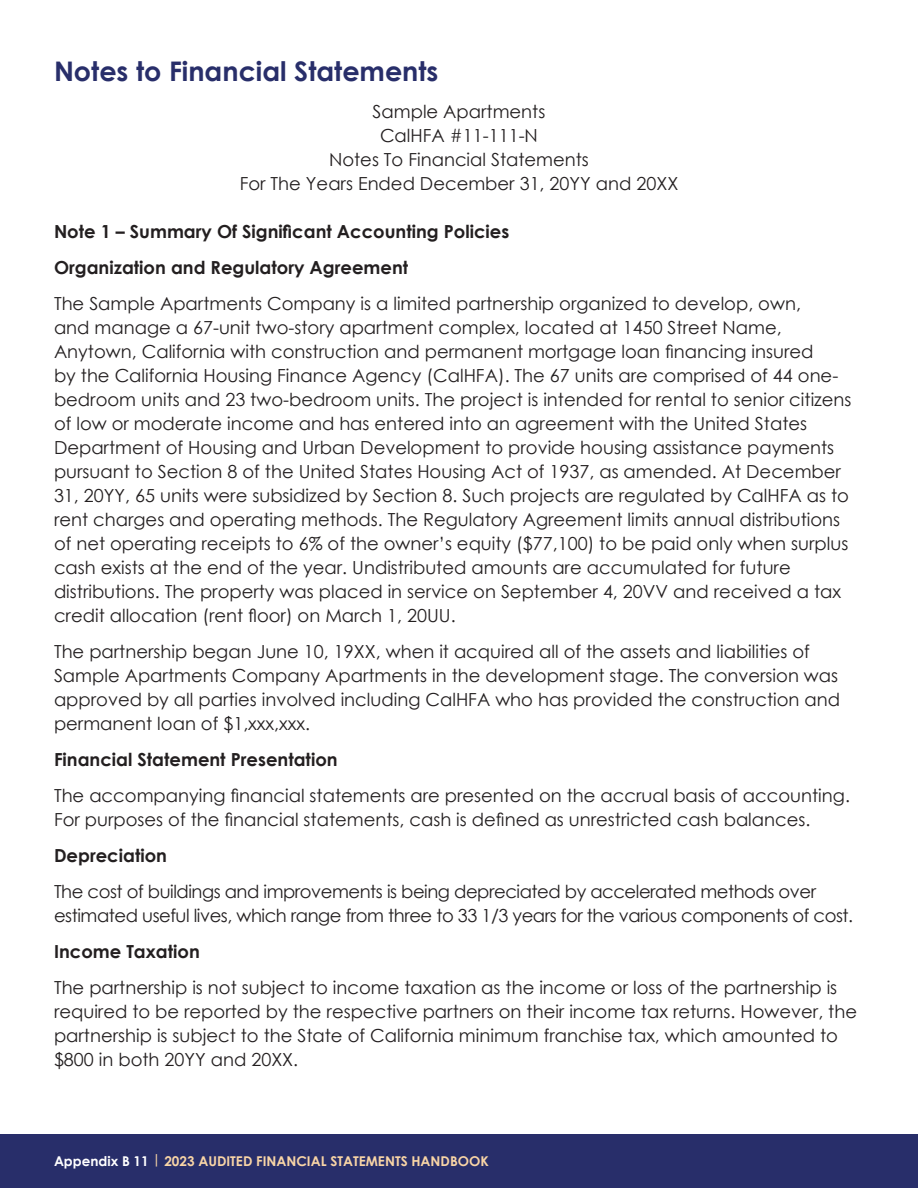
<style>
.page{position:relative;width:918px;height:1188px;background:#fff}
.page>*{position:absolute;margin:0;border:0;box-sizing:border-box;transform-origin:0 0}
.t1{font:700 27px "Century Gothic";color:#282e6a}
.t2{font:18px/24px "Century Gothic";color:#231f20}
.t3{font:18px/24px "Century Gothic";letter-spacing:-.025em;color:#231f20}
.t4{font:700 18px "Century Gothic";color:#231f20}
.t5{font:700 13.5px "Century Gothic";color:#f9d5a6}
.s1{color:#fff}
</style>
<div class="page">
<div style="left:0;top:1134px;width:918px;height:54px;background:#282e6a"></div>
<h3 class="t1" style="left:54px;top:51px;width:386px">Notes to Financial Statements</h3>
<p class="t2" style="left:373px;top:100px;width:174px">Sample Apartments</p>
<p class="t2" style="left:380px;top:124px;width:159px">CalHFA #11-111-N</p>
<p class="t2" style="left:329px;top:148px;width:261px">Notes To Financial Statements</p>
<p class="t2" style="left:240px;top:172px;width:440px">For The Years Ended December 31, 20YY and 20XX</p>
<h4 class="t4" style="left:54px;top:218px;width:457px">Note 1 – Summary Of Significant Accounting Policies</h4>
<h5 class="t4" style="left:54px;top:254px;width:356px">Organization and Regulatory Agreement</h5>
<p class="t2" style="left:54px;top:292px;width:799px">The Sample Apartments Company is a limited partnership organized to develop, own,<br>and manage a 67-unit two-story apartment complex, located at 1450 Street Name, Anytown, California with construction and permanent mortgage loan financing insured<br>by the California Housing Finance Agency (CalHFA). The 67 units are comprised of 44 one&shy;bedroom units and 23 two-bedroom units. The project is intended for rental to senior citizens of low or moderate income and has entered into an agreement with the United States Department of Housing and Urban Development to provide housing assistance payments pursuant to Section 8 of the United States Housing Act of 1937, as amended. At December 31, 20YY, 65 units were subsidized by Section 8. Such projects are regulated by CalHFA as to rent charges and operating methods. The Regulatory Agreement limits annual distributions of net operating receipts to 6% of the owner’s equity ($77,100) to be paid only when surplus cash exists at the end of the year. Undistributed amounts are accumulated for future distributions. The property was placed in service on September 4, 20VV and received a tax credit allocation (rent floor) on March 1, 20UU.</p>
<p class="t2" style="left:54px;top:640px;width:788px">The partnership began June 10, 19XX, when it acquired all of the assets and liabilities of Sample Apartments Company Apartments in the development stage. The conversion was approved by all parties involved including CalHFA who has provided the construction and permanent loan of $1,xxx,xxx.</p>
<h5 class="t4" style="left:54px;top:746px;width:285px">Financial Statement Presentation</h5>
<p class="t2" style="left:54px;top:784px;width:797px">The accompanying financial statements are presented on the accrual basis of accounting.<br>For purposes of the financial statements, cash is defined as unrestricted cash balances.</p>
<h5 class="t4" style="left:54px;top:842px;width:115px">Depreciation</h5>
<p class="t3" style="left:54px;top:880px;width:801px">The cost of buildings and improvements is being depreciated by accelerated methods over estimated useful lives, which range from three to 33 1/3 years for the various components of cost.</p>
<h5 class="t4" style="left:54px;top:938px;width:147px">Income Taxation</h5>
<p class="t2" style="left:54px;top:976px;width:805px">The partnership is not subject to income taxation as the income or loss of the partnership is required to be reported by the respective partners on their income tax returns. However, the partnership is subject to the State of California minimum franchise tax, which amounted to $800 in both 20YY and 20XX.</p>
<p class="t5" style="left:54px;top:1151px;width:436px"><span class="s1">Appendix B 11</span> | 2023 AUDITED FINANCIAL STATEMENTS HANDBOOK</p>
</div>
